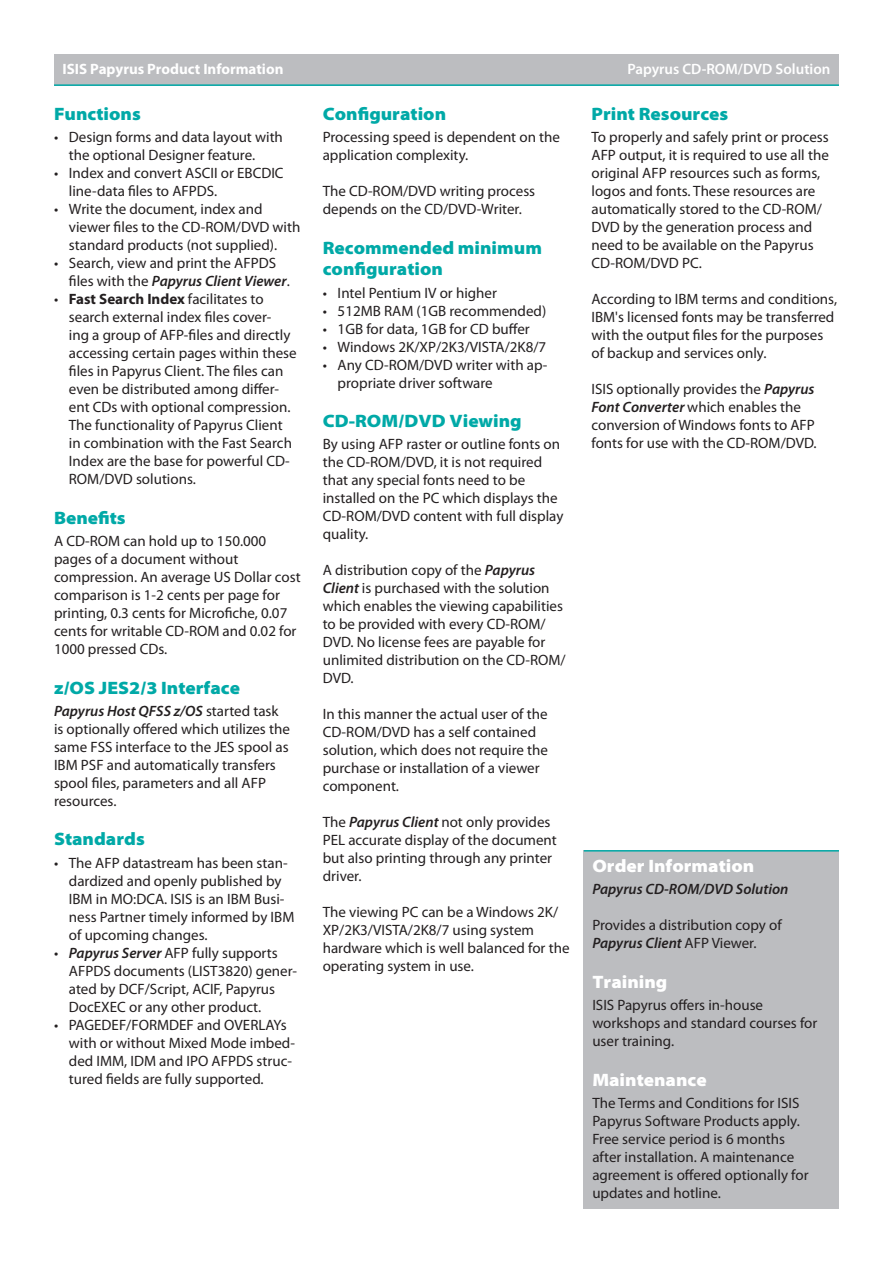
<style>
.page{position:relative;width:893px;height:1263px;background:#fff}
.page>*{position:absolute;margin:0;border:0;box-sizing:border-box;transform-origin:0 0}
.Paragraph_Header{font:900 semi-expanded 18px/21.6px "Myriad Pro";color:#00a9a7}
.Order_Info__Header{font:900 semi-expanded 18px "Myriad Pro";color:#fff}
.Paragraph_text{font:15px/18px "Myriad Pro";color:#231f20}
.t1{font:700 15px "Myriad Pro";color:#fff}
.Paragraph_text-2{font:italic 600 15px "Myriad Pro";color:#231f20}
.p2_Headline{font:600 15px "Myriad Pro";color:#fff}
.s1{font-weight:600;font-style:italic}
.s2{font-weight:700}
</style>
<div class="page">
<div style="left:54px;top:54px;width:785px;height:32px;background:#bcbdc0"></div>
<hr style="left:54px;top:84px;width:785px;height:2px;background:#00a9a7">
<div style="left:584px;top:850px;width:255px;height:359px;background:#bcbdc0"></div>
<hr style="left:584px;top:850px;width:255px;height:1px;background:#00a9a7">
<p class="t1" style="left:63px;top:60px;width:222px">ISIS Papyrus Product Information</p>
<p class="Paragraph_Header" style="left:54px;top:103px;width:88px">Functions</p>
<p class="Paragraph_text" style="left:69px;top:128px;width:216px;text-indent:-15px">• Design forms and data layout with the optional Designer feature.</p>
<p class="Paragraph_text" style="left:69px;top:164px;width:216px;text-indent:-15px">• Index and convert ASCII or EBCDIC line-data files to AFPDS.</p>
<p class="Paragraph_text" style="left:69px;top:200px;width:233px;text-indent:-15px">• Write the document, index and viewer files to the CD-ROM/DVD with standard products (not supplied).</p>
<p class="Paragraph_text" style="left:69px;top:254px;width:222px;text-indent:-15px">• Search, view and print the AFPDS files with the <span class="s1">Papyrus Client Viewer</span>.</p>
<p class="Paragraph_text" style="left:69px;top:290px;width:229px;text-indent:-15px">• <span class="s2">Fast Search Index</span> facilitates to search external index files cover-<br>ing a group of AFP-files and directly accessing certain pages within these files in Papyrus Client. The files can even be distributed among differ&shy;ent CDs with optional compression.<br>The functionality of Papyrus Client in combination with the Fast Search Index are the base for powerful CD-ROM/DVD solutions.</p>
<p class="Paragraph_Header" style="left:54px;top:507px;width:73px">Benefits</p>
<p class="Paragraph_text" style="left:54px;top:532px;width:248px">A CD-ROM can hold up to 150.000 pages of a document without compression. An average US Dollar cost comparison is 1-2 cents per page for printing, 0.3 cents for Microfiche, 0.07 cents for writable CD-ROM and 0.02 for<br>1000 pressed CDs.</p>
<p class="Paragraph_Header" style="left:54px;top:677px;width:188px">z/OS JES2/3 Interface</p>
<p class="Paragraph_text" style="left:54px;top:702px;width:237px"><span class="s1">Papyrus Host QFSS z/OS</span> started task is optionally offered which utilizes the same FSS interface to the JES spool as<br>IBM PSF and automatically transfers spool files, parameters and all AFP resources.</p>
<p class="Paragraph_Header" style="left:54px;top:829px;width:92px">Standards</p>
<p class="Paragraph_text" style="left:69px;top:854px;width:227px;text-indent:-15px">• The AFP datastream has been stan&shy;dardized and openly published by<br>IBM in MO:DCA. ISIS is an IBM Busi&shy;ness Partner timely informed by IBM of upcoming changes.</p>
<p class="Paragraph_text" style="left:69px;top:944px;width:230px;text-indent:-15px">• <span class="s1">Papyrus Server</span> AFP fully supports AFPDS documents (LIST3820) gener&shy;ated by DCF/Script, ACIF, Papyrus DocEXEC or any other product.</p>
<p class="Paragraph_text" style="left:69px;top:1016px;width:228px;text-indent:-15px">• PAGEDEF/FORMDEF and OVERLAYs with or without Mixed Mode imbed&shy;ded IMM, IDM and IPO AFPDS struc&shy;tured fields are fully supported.</p>
<p class="Paragraph_Header" style="left:323px;top:103px;width:125px">Configuration</p>
<p class="Paragraph_text" style="left:323px;top:128px;width:239px">Processing speed is dependent on the application complexity.</p>
<p class="Paragraph_text" style="left:323px;top:182px;width:214px">The CD-ROM/DVD writing process depends on the CD/DVD-Writer.</p>
<p class="Paragraph_Header" style="left:323px;top:237px;width:221px">Recommended minimum configuration</p>
<p class="Paragraph_text" style="left:323px;top:284px;width:176px">• Intel Pentium IV or higher</p>
<p class="Paragraph_text" style="left:323px;top:302px;width:225px">• 512MB RAM (1GB recommended)</p>
<p class="Paragraph_text" style="left:323px;top:320px;width:209px">• 1GB for data, 1GB for CD buffer</p>
<p class="Paragraph_text" style="left:323px;top:338px;width:225px">• Windows 2K/XP/2K3/VISTA/2K8/7</p>
<p class="Paragraph_text" style="left:338px;top:356px;width:211px;text-indent:-15px">• Any CD-ROM/DVD writer with ap&shy;propriate driver software</p>
<p class="Paragraph_Header" style="left:323px;top:410px;width:201px">CD-ROM/DVD Viewing</p>
<p class="Paragraph_text" style="left:323px;top:436px;width:242px">By using AFP raster or outline fonts on the CD-ROM/DVD, it is not required that any special fonts need to be installed on the PC which displays the<br>CD-ROM/DVD content with full display quality.</p>
<p class="Paragraph_text" style="left:323px;top:562px;width:244px">A distribution copy of the <span class="s1">Papyrus<br>Client</span> is purchased with the solution which enables the viewing capabilities to be provided with every CD-ROM/<br>DVD. No license fees are payable for unlimited distribution on the CD-ROM/<br>DVD.</p>
<p class="Paragraph_text" style="left:323px;top:706px;width:227px">In this manner the actual user of the<br>CD-ROM/DVD has a self contained solution, which does not require the purchase or installation of a viewer component.</p>
<p class="Paragraph_text" style="left:323px;top:814px;width:236px">The <span class="s1">Papyrus Client</span> not only provides<br>PEL accurate display of the document but also printing through any printer driver.</p>
<p class="Paragraph_text" style="left:323px;top:904px;width:248px">The viewing PC can be a Windows 2K/<br>XP/2K3/VISTA/2K8/7 using system hardware which is well balanced for the operating system in use.</p>
<p class="p2_Headline" style="left:627px;top:60px;width:205px">Papyrus CD-ROM/DVD Solution</p>
<p class="Paragraph_Header" style="left:591px;top:103px;width:138px">Print Resources</p>
<p class="Paragraph_text" style="left:591px;top:128px;width:239px">To properly and safely print or process AFP output, it is required to use all the original AFP resources such as forms, logos and fonts. These resources are automatically stored to the CD-ROM/ DVD by the generation process and need to be available on the Papyrus CD-ROM/DVD PC.</p>
<p class="Paragraph_text" style="left:591px;top:290px;width:247px">According to IBM terms and conditions, IBM's licensed fonts may be transferred with the output files for the purposes of backup and services only.</p>
<p class="Paragraph_text" style="left:591px;top:380px;width:227px">ISIS optionally provides the <span class="s1">Papyrus Font Converter</span> which enables the conversion of Windows fonts to AFP fonts for use with the CD-ROM/DVD.</p>
<p class="Order_Info__Header" style="left:592px;top:856px;width:163px">Order Information</p>
<p class="Paragraph_text-2" style="left:592px;top:881px;width:198px">Papyrus CD-ROM/DVD Solution</p>
<p class="Paragraph_text" style="left:592px;top:916px;width:191px">Provides a distribution copy of<br><span class="s1">Papyrus Client</span> AFP Viewer.</p>
<p class="Order_Info__Header" style="left:592px;top:971px;width:77px">Training</p>
<p class="Paragraph_text" style="left:592px;top:996px;width:226px">ISIS Papyrus offers in-house workshops and standard courses for user training.</p>
<p class="Order_Info__Header" style="left:592px;top:1069px;width:116px">Maintenance</p>
<p class="Paragraph_text" style="left:592px;top:1094px;width:218px">The Terms and Conditions for ISIS<br>Papyrus Software Products apply.<br>Free service period is 6 months after installation. A maintenance agreement is offered optionally for updates and hotline.</p>
</div>
